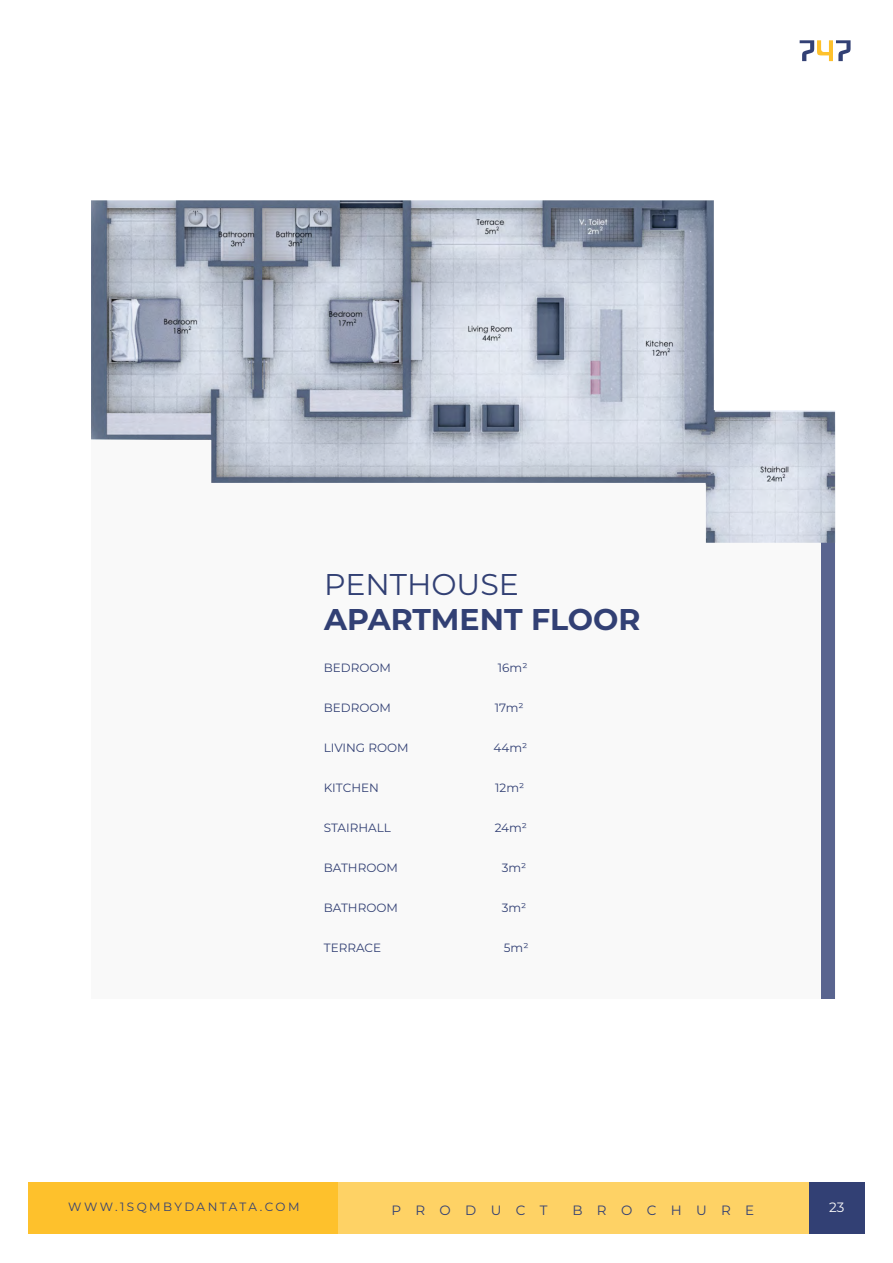
<style>
.page{position:relative;width:893px;height:1263px;background:#fff}
.page>*{position:absolute;margin:0;border:0;box-sizing:border-box;transform-origin:0 0}
.t1{font:700 30px "Montserrat";color:#324074}
.t2{font:30px "Montserrat";color:#324074}
.t3{font:13.5px "Montserrat";letter-spacing:1.065em;color:#324074}
.t4{font:13.5px "Montserrat";color:#f9f9f9}
.t5{font:12px "Montserrat";color:#324074}
.t6{font:12px "Montserrat";letter-spacing:.205em;color:#324074}
</style>
<div class="page">
<div style="left:91px;top:420px;width:744px;height:579px;background:#f9f9f9"></div>
<div style="left:822px;top:507px;width:13px;height:492px;background:#59648f"></div>
<img style="left:91px;top:200px;width:744px;height:343px">
<svg style="left:800px;top:40px;width:51px;height:21px"></svg>
<div style="left:809px;top:1182px;width:55px;height:51px;background:#324074"></div>
<div style="left:338px;top:1182px;width:471px;height:51px;background:#fed265"></div>
<div style="left:28px;top:1182px;width:310px;height:51px;background:#fec12c"></div>
<h1 class="t2" style="left:324px;top:566px;width:196px">PENTHOUSE</h1>
<h1 class="t1" style="left:324px;top:601px;width:318px">APARTMENT FLOOR</h1>
<p class="t5" style="left:324px;top:661px;width:69px">BEDROOM</p>
<p class="t5" style="left:498px;top:661px;width:31px">16m²</p>
<p class="t5" style="left:324px;top:701px;width:69px">BEDROOM</p>
<p class="t5" style="left:495px;top:701px;width:30px">17m²</p>
<p class="t5" style="left:324px;top:741px;width:86px">LIVING ROOM</p>
<p class="t5" style="left:494px;top:741px;width:35px">44m²</p>
<p class="t5" style="left:324px;top:781px;width:57px">KITCHEN</p>
<p class="t5" style="left:495px;top:781px;width:31px">12m²</p>
<p class="t5" style="left:324px;top:821px;width:69px">STAIRHALL</p>
<p class="t5" style="left:495px;top:821px;width:34px">24m²</p>
<p class="t5" style="left:324px;top:861px;width:76px">BATHROOM</p>
<p class="t5" style="left:502px;top:861px;width:26px">3m²</p>
<p class="t5" style="left:324px;top:900px;width:76px">BATHROOM</p>
<p class="t5" style="left:502px;top:900px;width:26px">3m²</p>
<p class="t5" style="left:324px;top:940px;width:59px">TERRACE</p>
<p class="t5" style="left:504px;top:940px;width:26px">5m²</p>
<p class="t6" style="left:68px;top:1199px;width:233px">WWW.1SQMBYDANTATA.COM</p>
<p class="t3" style="left:392px;top:1202px;width:157px">PRODUCT</p>
<p class="t3" style="left:572px;top:1202px;width:183px">BROCHURE</p>
<p class="t4" style="left:829px;top:1199px;width:17px">23</p>
</div>
